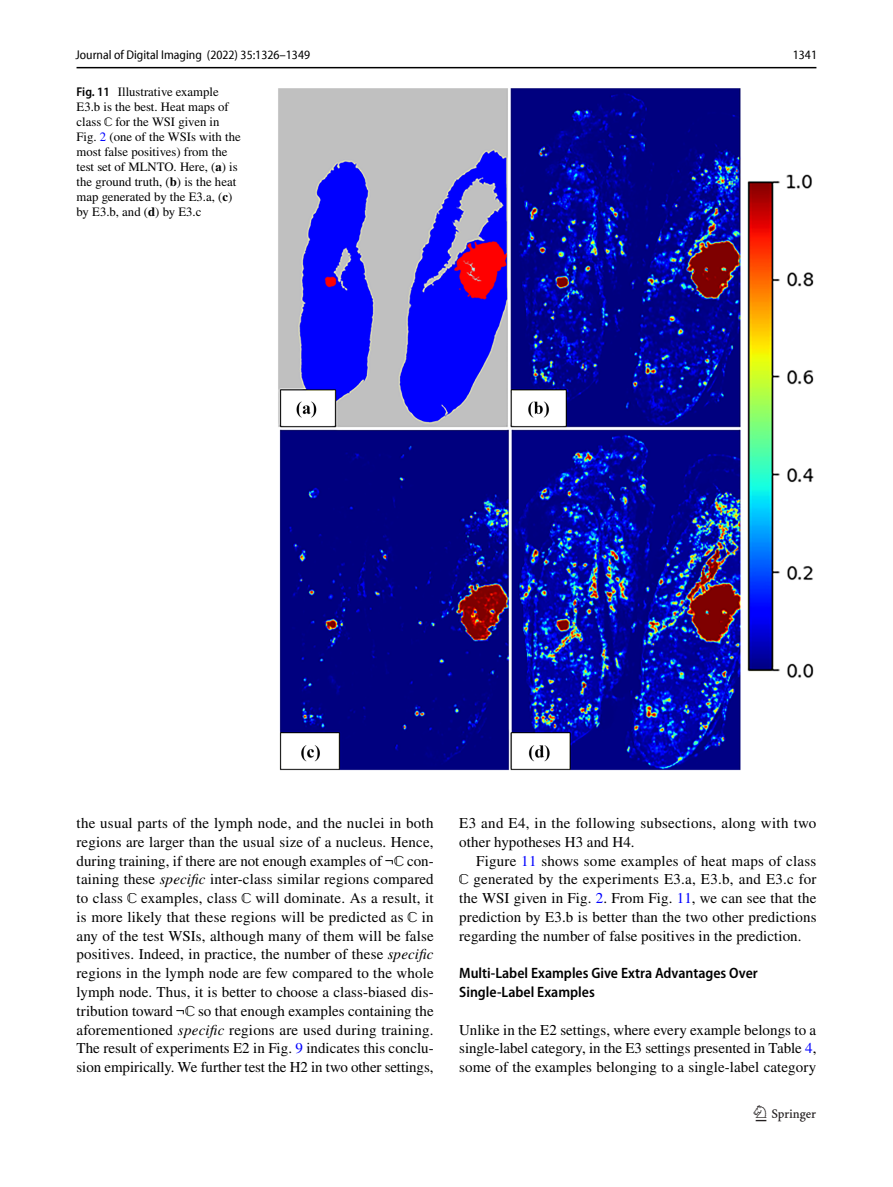
<style>
.page{position:relative;width:893px;height:1187px;background:#fff}
.page>*{position:absolute;margin:0;border:0;box-sizing:border-box;transform-origin:0 0}
.t1{font:22.5px "Springnew Regular 2";color:#231f20}
.t2{font:15px/18.8px "STIX";letter-spacing:.005em;color:#000;text-align:justify}
.t3{font:600 semi-condensed 15px/18.8px "Myriad Pro";color:#000}
.t4{font:12.75px/15px "STIX";color:#000}
.t5{font:semi-condensed 12.75px "Myriad Pro Unic";color:#000}
.s1{font-family:"Myriad Pro";font-weight:600;font-stretch:semi-condensed}
.s2{font-family:"STIX Math Blackboard Regular 227"}
.s3{color:#00f}
.s4{font-weight:700}
.s5{font-family:"STIX Math Regular 121"}
.s6{font-family:"STIX Math Blackboard Regular 228"}
.s7{font-style:italic}
.s8{font-family:"STIX Math Blackboard Regular 229"}
.s9{font-family:"STIX Math Blackboard Regular 230"}
.s10{font-family:"STIX Math Blackboard Regular 231"}
.s11{font-family:"STIX Math Regular 122"}
.s12{font-family:"STIX Math Blackboard Regular 232"}
.s13{font-family:"STIX Math Blackboard Regular 226"}
</style>
<div class="page">
<hr style="left:77px;top:67px;width:739px;height:1px;background:#000">
<img style="left:278px;top:88px;width:536px;height:683px">
<p class="t5" style="left:76px;top:50px;width:236px">Journal of Digital Imaging (2022) 35:1326–1349</p>
<p class="t5" style="left:793px;top:50px;width:26px">1341</p>
<p class="t4" style="left:77px;top:85px;width:166px"><span class="s1">Fig. 11</span> Illustrative example<br>E3.b is the best. Heat maps of class <span class="s2">ℂ</span> for the WSI given in<br>Fig. <span class="s3">2</span> (one of the WSIs with the most false positives) from the test set of MLNTO. Here, (<span class="s4">a</span>) is the ground truth, (<span class="s4">b</span>) is the heat map generated by the E3.a, (<span class="s4">c</span>) by E3.b, and (<span class="s4">d</span>) by E3.c</p>
<p class="t2" style="left:77px;top:814px;width:359px">the usual parts of the lymph node, and the nuclei in both regions are larger than the usual size of a nucleus. Hence, during training, if there are not enough examples of <span class="s5">¬</span><span class="s6">ℂ</span> con&shy;taining these <span class="s7">specific</span> inter-class similar regions compared to class <span class="s8">ℂ</span> examples, class <span class="s9">ℂ</span> will dominate. As a result, it is more likely that these regions will be predicted as <span class="s10">ℂ</span> in any of the test WSIs, although many of them will be false positives. Indeed, in practice, the number of these <span class="s7">specific </span>regions in the lymph node are few compared to the whole lymph node. Thus, it is better to choose a class-biased dis&shy;tribution toward <span class="s11">¬</span><span class="s12">ℂ</span> so that enough examples containing the aforementioned <span class="s7">specific</span> regions are used during training.<br>The result of experiments E2 in Fig. <span class="s3">9</span> indicates this conclu&shy;sion empirically. We further test the H2 in two other settings,</p>
<p class="t2" style="left:459px;top:814px;width:359px">E3 and E4, in the following subsections, along with two other hypotheses H3 and H4.</p>
<p class="t2" style="left:459px;top:852px;width:359px;text-indent:18px">Figure <span class="s3">11</span> shows some examples of heat maps of class <span class="s13">ℂ</span> generated by the experiments E3.a, E3.b, and E3.c for the WSI given in Fig. <span class="s3">2</span>. From Fig. <span class="s3">11</span>, we can see that the prediction by E3.b is better than the two other predictions regarding the number of false positives in the prediction.</p>
<p class="t3" style="left:459px;top:964px;width:300px">Multi‑Label Examples Give Extra Advantages Over<br>Single‑Label Examples</p>
<p class="t2" style="left:459px;top:1021px;width:359px">Unlike in the E2 settings, where every example belongs to a single-label category, in the E3 settings presented in Table <span class="s3">4</span>, some of the examples belonging to a single-label category</p>
<h1 class="t1" style="left:756px;top:1105px;width:62px">1 3</h1>
</div>
